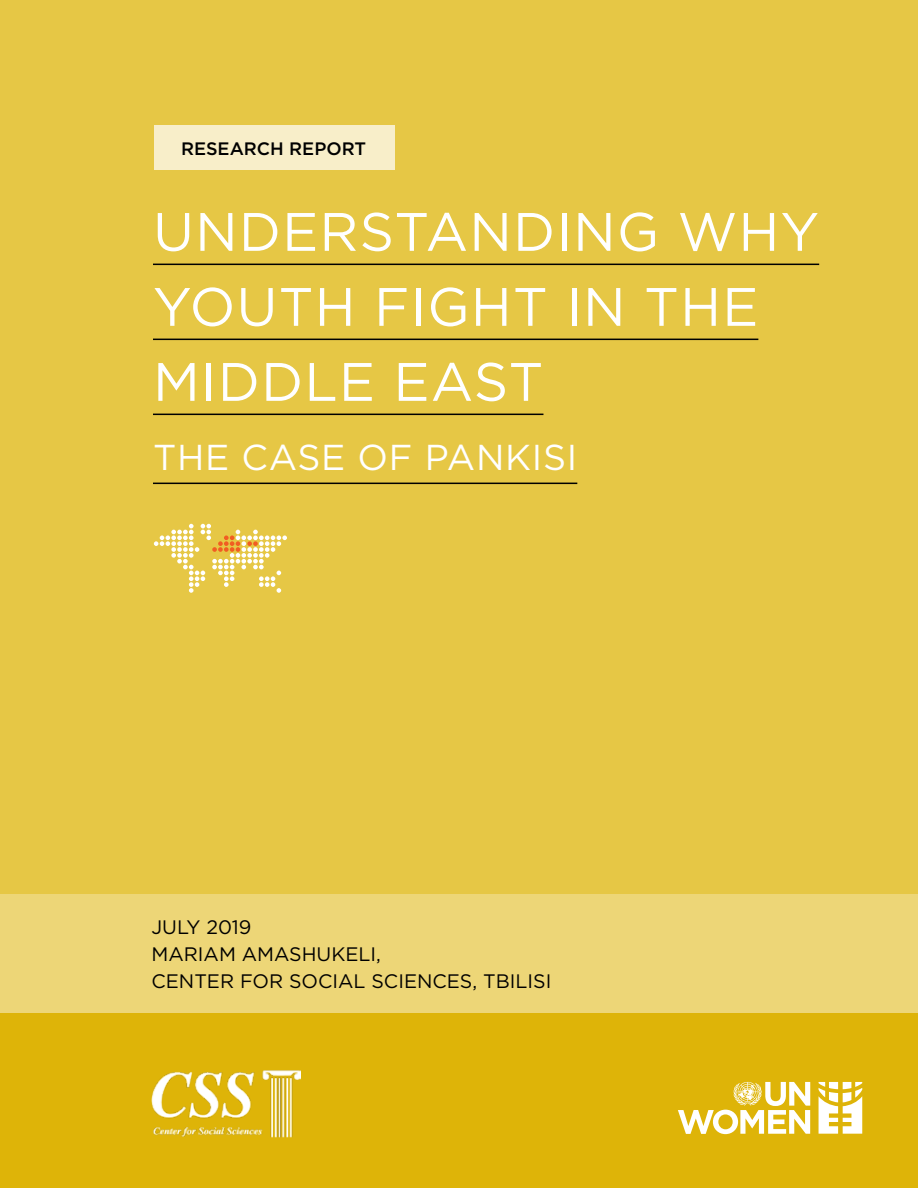
<style>
.page{position:relative;width:918px;height:1188px;background:#fff}
.page>*{position:absolute;margin:0;border:0;box-sizing:border-box;transform-origin:0 0}
.t1{font:54px/75px "Gotham";letter-spacing:.02em;color:#fff}
.t2{font:36px "Gotham";letter-spacing:.02em;color:#fff}
.t3{font:19.5px/27px "Gotham";color:#000}
.t4{font:500 18px "Gotham";color:#000}
</style>
<div class="page">
<div style="left:0;top:1013px;width:918px;height:175px;background:#deb408"></div>
<div style="left:0;top:0;width:918px;height:981px;background:#e6c745"></div>
<svg style="left:678px;top:1081px;width:132px;height:53px"></svg>
<svg style="left:819px;top:1082px;width:43px;height:52px"></svg>
<div style="left:0;top:895px;width:918px;height:118px;background:#edd677"></div>
<hr style="left:153px;top:264px;width:666px;height:1px;background:#000">
<hr style="left:153px;top:339px;width:605px;height:1px;background:#000">
<hr style="left:153px;top:414px;width:390px;height:1px;background:#000">
<hr style="left:153px;top:483px;width:424px;height:1px;background:#000">
<svg style="left:154px;top:524px;width:133px;height:69px"></svg>
<div style="left:154px;top:125px;width:240px;height:45px;background:#f8eec9"></div>
<img style="left:151px;top:1070px;width:149px;height:67px">
<p class="t4" style="left:181px;top:137px;width:187px">RESEARCH REPORT</p>
<h1 class="t1" style="left:153px;top:193px;width:668px">UNDERSTANDING WHY<br>YOUTH FIGHT IN THE<br>MIDDLE EAST</h1>
<h2 class="t2" style="left:153px;top:434px;width:426px">THE CASE OF PANKISI</h2>
<p class="t3" style="left:152px;top:913px;width:401px">JULY 2019<br>MARIAM AMASHUKELI,<br>CENTER FOR SOCIAL SCIENCES, TBILISI</p>
</div>
